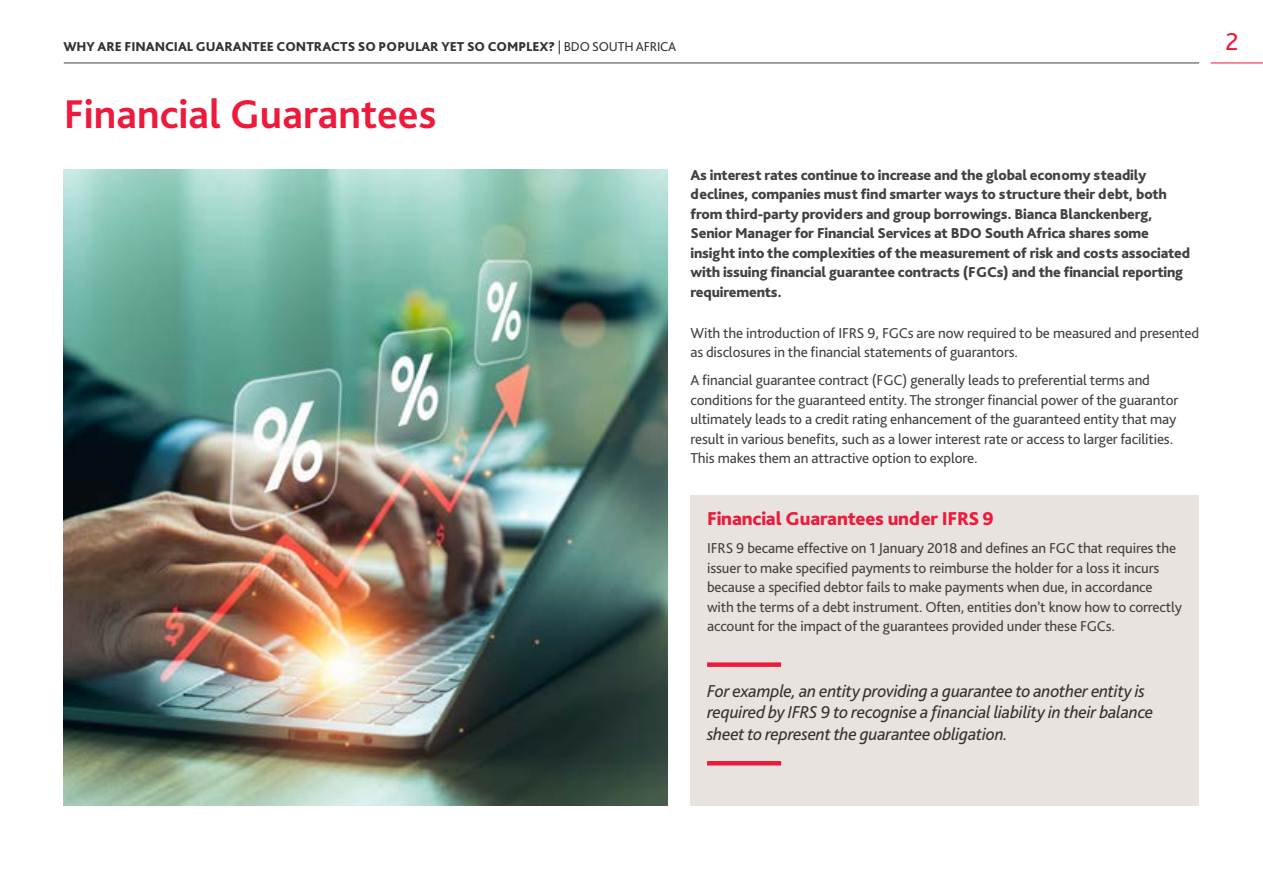
<style>
.page{position:relative;width:1263px;height:893px;background:#fff}
.page>*{position:absolute;margin:0;border:0;box-sizing:border-box;transform-origin:0 0}
.t1{font:700 42px "Bliss Pro";color:#ed1a3b}
.t2{font:25.5px "Bliss Pro";color:#ed1a3b}
.t3{font:800 19.5px "Bliss Pro";letter-spacing:-.01em;color:#ed1a3b}
.t4{font:italic 18px/21.3px "Bliss Pro";letter-spacing:-.015em;color:#343331}
.t5{font:15px/19.5px "Bliss Pro";letter-spacing:-.01em;color:#414140}
.t6{font:800 15px/19.5px "Bliss Pro";letter-spacing:-.01em;color:#414140}
.t7{font:800 13.5px "Bliss Pro";color:#343331}
.s1{font-weight:400}
</style>
<div class="page">
<hr style="left:64px;top:63px;width:1135px;height:1px;background:#414140">
<hr style="left:1211px;top:63px;width:52px;height:1px;background:#ed1a3b">
<img style="left:64px;top:170px;width:604px;height:635px">
<div style="left:690px;top:495px;width:509px;height:310px;background:#e8e3df"></div>
<div style="left:707px;top:662px;width:74px;height:5px;background:#ed1a3b"></div>
<hr style="left:707px;top:761px;width:74px;height:4px;background:#ed1a3b">
<p class="t7" style="left:63px;top:38px;width:614px">WHY ARE FINANCIAL GUARANTEE CONTRACTS SO POPULAR YET SO COMPLEX? <span class="s1">| BDO SOUTH AFRICA</span></p>
<h2 class="t2" style="left:1225px;top:25px;width:15px">2</h2>
<h1 class="t1" style="left:64px;top:88px;width:374px">Financial Guarantees</h1>
<p class="t6" style="left:690px;top:165px;width:501px">As interest rates continue to increase and the global economy steadily declines, companies must find smarter ways to structure their debt, both from third-party providers and group borrowings. Bianca Blanckenberg, Senior Manager for Financial Services at BDO South Africa shares some insight into the complexities of the measurement of risk and costs associated with issuing financial guarantee contracts (FGCs) and the financial reporting requirements.</p>
<p class="t5" style="left:690px;top:323px;width:510px">With the introduction of IFRS 9, FGCs are now required to be measured and presented as disclosures in the financial statements of guarantors.</p>
<p class="t5" style="left:690px;top:370px;width:489px">A financial guarantee contract (FGC) generally leads to preferential terms and conditions for the guaranteed entity. The stronger financial power of the guarantor ultimately leads to a credit rating enhancement of the guaranteed entity that may result in various benefits, such as a lower interest rate or access to larger facilities.<br>This makes them an attractive option to explore.</p>
<h3 class="t3" style="left:707px;top:507px;width:288px">Financial Guarantees under IFRS 9</h3>
<p class="t5" style="left:707px;top:538px;width:476px">IFRS 9 became effective on 1 January 2018 and defines an FGC that requires the issuer to make specified payments to reimburse the holder for a loss it incurs because a specified debtor fails to make payments when due, in accordance with the terms of a debt instrument. Often, entities don’t know how to correctly account for the impact of the guarantees provided under these FGCs.</p>
<p class="t4" style="left:707px;top:680px;width:448px">For example, an entity providing a guarantee to another entity is required by IFRS 9 to recognise a financial liability in their balance sheet to represent the guarantee obligation.</p>
</div>
